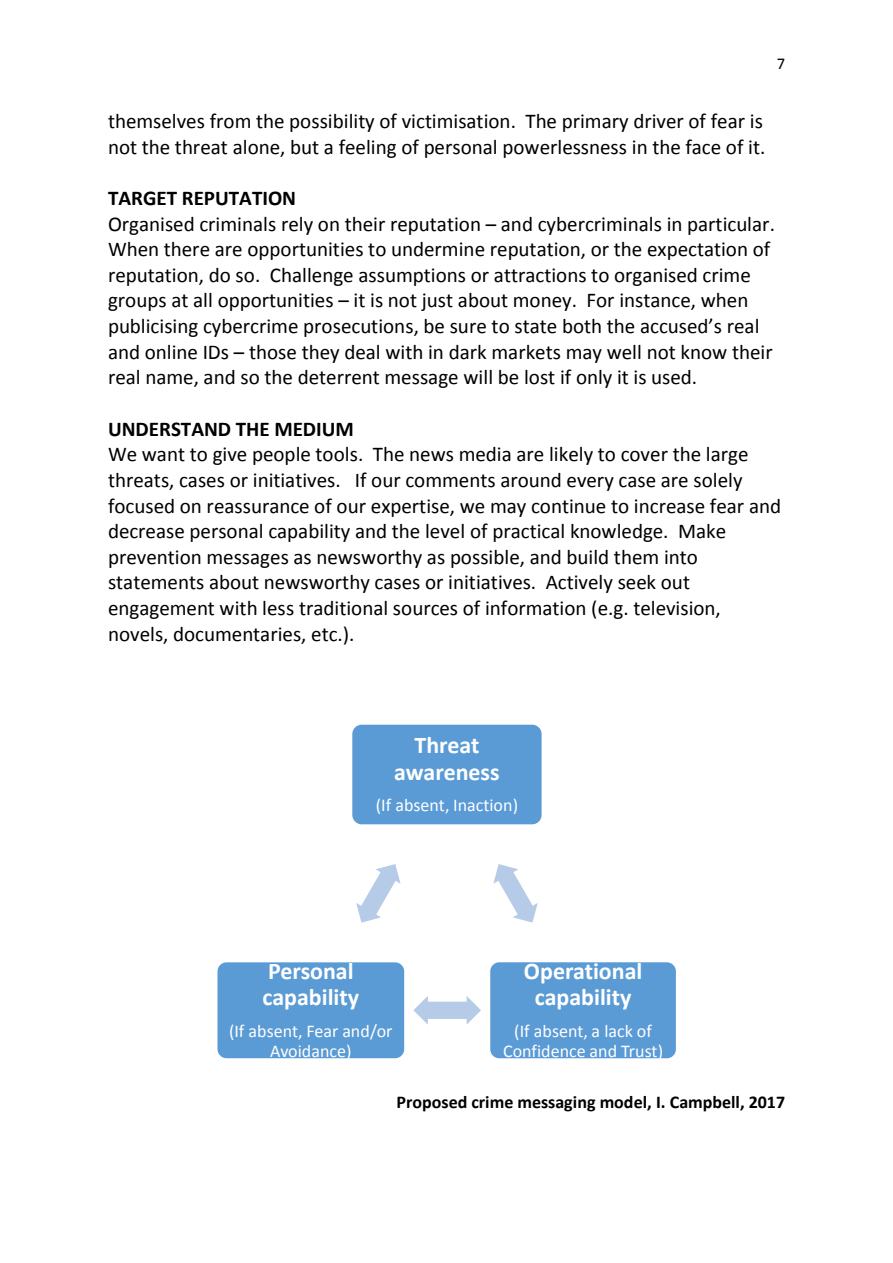
<style>
.page{position:relative;width:893px;height:1263px;background:#fff}
.page>*{position:absolute;margin:0;border:0;box-sizing:border-box;transform-origin:0 0}
.t1{font:700 24px/26.2px "Calibri";color:#fff;text-align:center}
.t2{font:21px/25.7px "Calibri";color:#000}
.t3{font:700 21px "Calibri";color:#000}
.t4{font:18px/19.8px "Calibri";color:#fff;text-align:center}
.t5{font:700 18px "Calibri";color:#000}
.t6{font:16.5px "Calibri";color:#000}
</style>
<div class="page">
<div style="left:352px;top:724px;width:190px;height:101px;background:#5b9bd5;border-radius:10px"></div>
<div style="left:351px;top:723px;width:192px;height:103px;border:2px solid #fff;border-radius:10px"></div>
<svg style="left:493px;top:864px;width:45px;height:59px"></svg>
<div style="left:489px;top:961px;width:188px;height:98px;background:#5b9bd5;border-radius:10px"></div>
<div style="left:489px;top:961px;width:188px;height:99px;border:2px solid #fff;border-radius:10px"></div>
<svg style="left:413px;top:996px;width:68px;height:29px"></svg>
<div style="left:217px;top:962px;width:188px;height:97px;background:#5b9bd5;border-radius:10px"></div>
<div style="left:216px;top:961px;width:190px;height:99px;border:2px solid #fff;border-radius:10px"></div>
<svg style="left:356px;top:864px;width:45px;height:59px"></svg>
<p class="t6" style="left:777px;top:56px;width:10px">7</p>
<p class="t2" style="left:108px;top:110px;width:659px">themselves from the possibility of victimisation. The primary driver of fear is not the threat alone, but a feeling of personal powerlessness in the face of it.</p>
<p class="t3" style="left:108px;top:189px;width:189px">TARGET REPUTATION</p>
<p class="t2" style="left:108px;top:213px;width:668px">Organised criminals rely on their reputation – and cybercriminals in particular.<br>When there are opportunities to undermine reputation, or the expectation of reputation, do so. Challenge assumptions or attractions to organised crime groups at all opportunities – it is not just about money. For instance, when publicising cybercrime prosecutions, be sure to state both the accused’s real and online IDs – those they deal with in dark markets may well not know their real name, and so the deterrent message will be lost if only it is used.</p>
<p class="t3" style="left:108px;top:420px;width:248px">UNDERSTAND THE MEDIUM</p>
<p class="t2" style="left:108px;top:443px;width:675px">We want to give people tools. The news media are likely to cover the large threats, cases or initiatives. If our comments around every case are solely focused on reassurance of our expertise, we may continue to increase fear and decrease personal capability and the level of practical knowledge. Make prevention messages as newsworthy as possible, and build them into statements about newsworthy cases or initiatives. Actively seek out engagement with less traditional sources of information (e.g. television, novels, documentaries, etc.).</p>
<p class="t1" style="left:394px;top:734px;width:107px">Threat awareness</p>
<p class="t4" style="left:376px;top:797px;width:144px">(If absent, Inaction)</p>
<p class="t1" style="left:263px;top:960px;width:98px;text-align:left">Personal capability</p>
<p class="t4" style="left:229px;top:1023px;width:165px">(If absent, Fear and/or<br>Avoidance)</p>
<p class="t1" style="left:524px;top:960px;width:120px">Operational capability</p>
<p class="t4" style="left:503px;top:1023px;width:162px">(If absent, a lack of<br>Confidence and Trust)</p>
<p class="t5" style="left:396px;top:1095px;width:390px">Proposed crime messaging model, I. Campbell, 2017</p>
</div>
